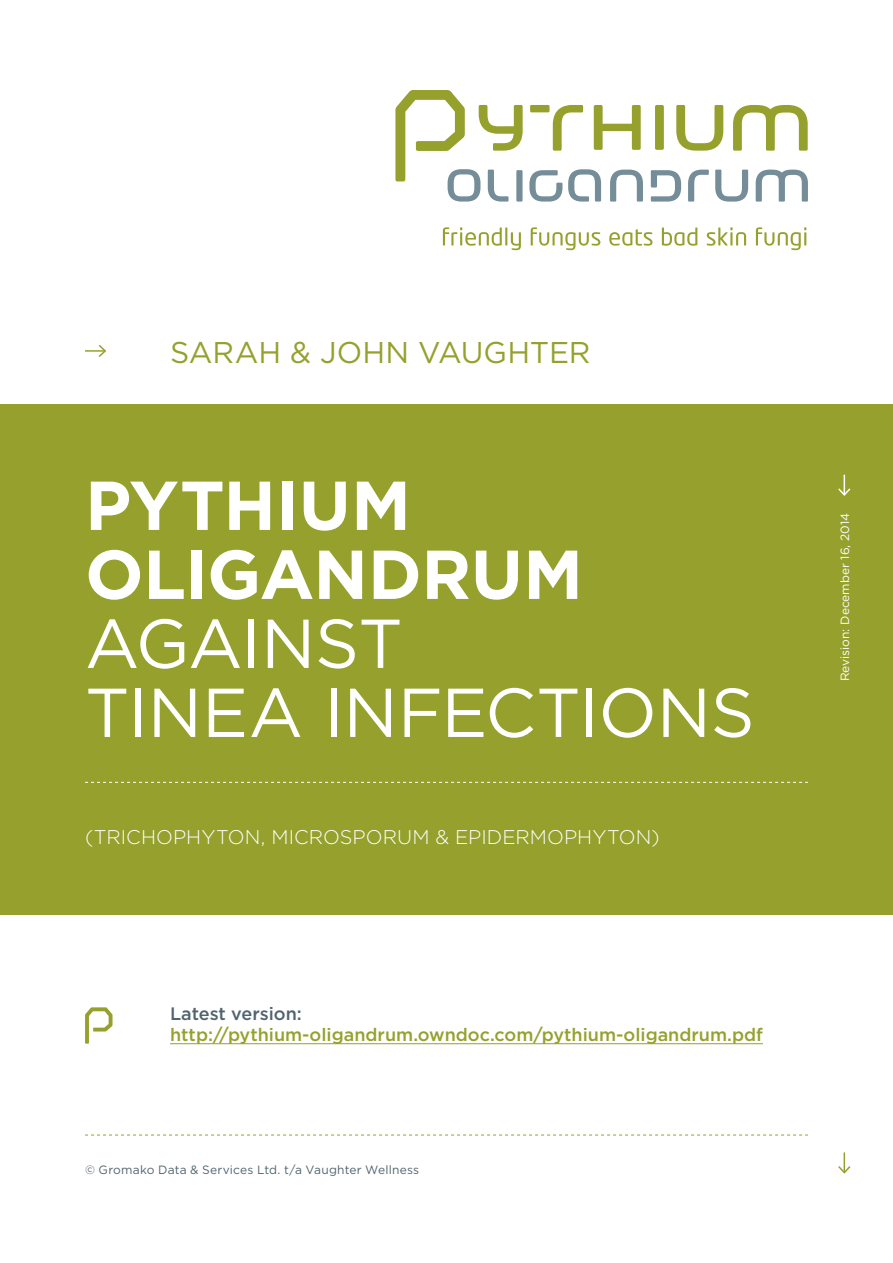
<style>
.page{position:relative;width:893px;height:1263px;background:#fff}
.page>*{position:absolute;margin:0;border:0;box-sizing:border-box;transform-origin:0 0}
.t1{font:69px/69px "Gotham";letter-spacing:-.01em;color:#fff}
.t2{font:700 69px/69px "Gotham";letter-spacing:-.005em;color:#fff}
.t3{font:30px "Gotham";letter-spacing:-.005em;color:#95a12c}
.t4{font:300 19.8px "Gotham";letter-spacing:.005em;color:#fff}
.t5{font:500 18px "Gotham";color:#95a12c}
.t6{font:500 18px "Gotham";color:#51646e}
.t7{font:12px "Gotham";letter-spacing:.015em;color:#51646e}
.t8{font:12px "Gotham";color:#fff}
</style>
<div class="page">
<div style="left:0;top:404px;width:893px;height:510px;background:#95a12c"></div>
<svg style="left:85px;top:1135px;width:723px;height:1px"></svg>
<svg style="left:838px;top:1152px;width:13px;height:22px"></svg>
<svg style="left:838px;top:475px;width:13px;height:21px"></svg>
<hr style="left:85px;top:350px;width:20px;height:2px;background:#95a12c">
<svg style="left:97px;top:345px;width:10px;height:12px"></svg>
<svg style="left:733px;top:105px;width:75px;height:46px"></svg>
<div style="left:655px;top:105px;width:9px;height:45px;background:#95a12c;border-radius:2px"></div>
<svg style="left:676px;top:105px;width:47px;height:46px"></svg>
<div style="left:632px;top:105px;width:9px;height:45px;background:#95a12c;border-radius:2px"></div>
<div style="left:594px;top:105px;width:9px;height:45px;background:#95a12c;border-radius:2px"></div>
<div style="left:602px;top:124px;width:34px;height:7px;background:#95a12c"></div>
<div style="left:530px;top:105px;width:19px;height:7px;background:#95a12c"></div>
<svg style="left:553px;top:105px;width:30px;height:46px"></svg>
<svg style="left:443px;top:227px;width:78px;height:23px"></svg>
<svg style="left:531px;top:227px;width:69px;height:23px"></svg>
<svg style="left:609px;top:229px;width:43px;height:17px"></svg>
<svg style="left:662px;top:227px;width:35px;height:19px"></svg>
<svg style="left:707px;top:227px;width:39px;height:19px"></svg>
<svg style="left:756px;top:227px;width:50px;height:23px"></svg>
<svg style="left:756px;top:170px;width:52px;height:32px"></svg>
<svg style="left:610px;top:170px;width:33px;height:32px"></svg>
<svg style="left:715px;top:170px;width:33px;height:32px"></svg>
<svg style="left:688px;top:170px;width:21px;height:32px"></svg>
<svg style="left:568px;top:169px;width:33px;height:33px"></svg>
<svg style="left:651px;top:170px;width:30px;height:32px"></svg>
<svg style="left:529px;top:170px;width:33px;height:32px"></svg>
<svg style="left:395px;top:90px;width:128px;height:112px"></svg>
<svg style="left:85px;top:782px;width:723px;height:1px"></svg>
<hr style="left:170px;top:1043px;width:593px;height:1px;background:#95a12c">
<svg style="left:85px;top:1007px;width:28px;height:37px"></svg>
<h2 class="t3" style="left:170px;top:333px;width:412px">Sarah &amp; John Vaug hter</h2>
<h1 class="t2" style="left:85px;top:471px;width:438px">PYTHIUM<br>OLIGANDRUM</h1>
<h1 class="t1" style="left:85px;top:607px;width:661px">against<br>Tinea infections</h1>
<p class="t4" style="left:85px;top:824px;width:576px">(TRICHOPHYTON, MICROSPORUM &amp; EPIDERMOPHYTON)</p>
<p class="t6" style="left:170px;top:1001px;width:133px">Latest version:</p>
<p class="t5" style="left:170px;top:1023px;width:594px">http://pythium-oligandrum.owndoc.com/pythium-oligandrum.pdf</p>
<p class="t7" style="left:85px;top:1162px;width:336px">© Gromako Data &amp; Services Ltd. t/a Vaughter Wellness</p>
<p class="t8" style="left:837px;top:681px;width:170px;rotate:-90deg">Revision: December 16, 2014</p>
</div>
